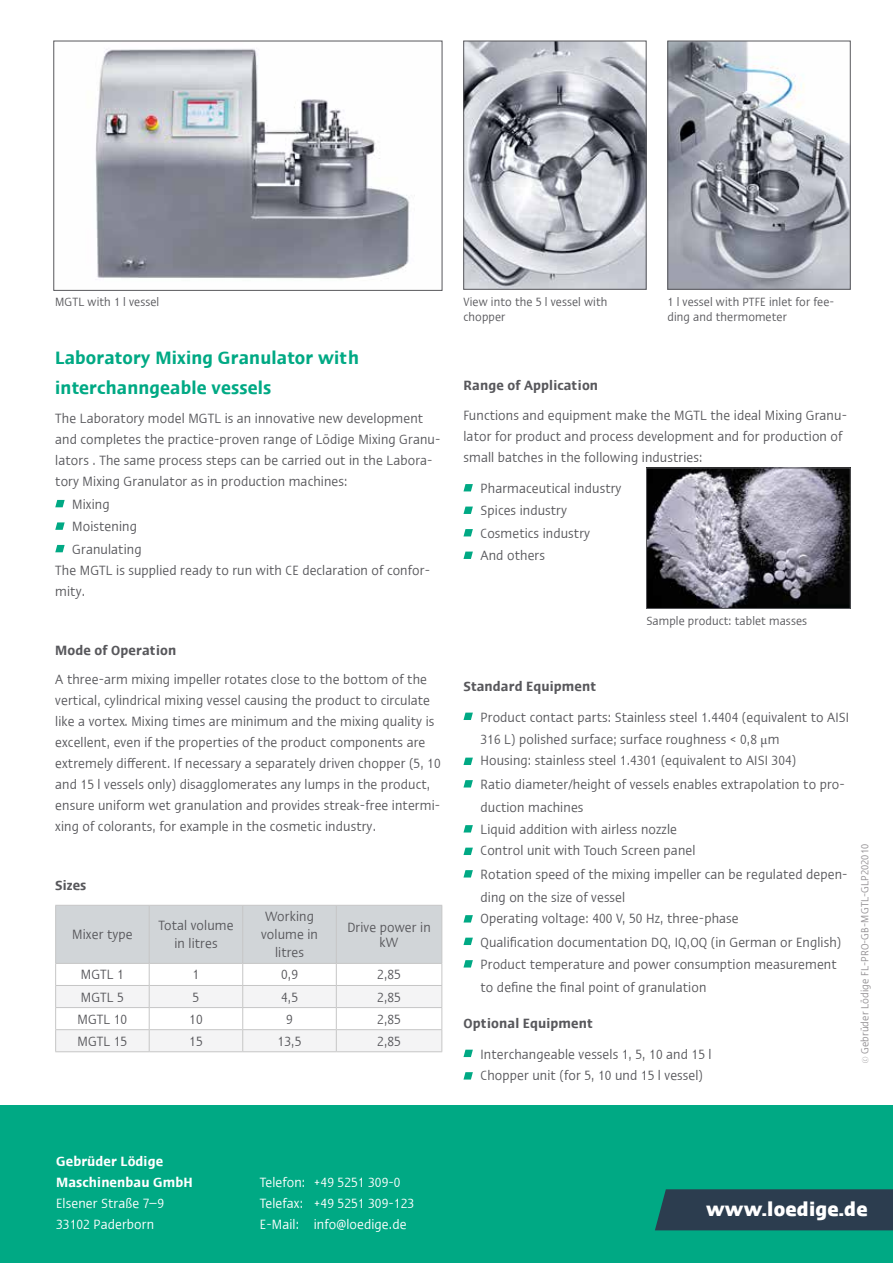
<style>
.page{position:relative;width:893px;height:1263px;background:#fff}
.page>*{position:absolute;margin:0;border:0;box-sizing:border-box;transform-origin:0 0}
.t1{font:700 condensed 19.5px "Ergo Com";letter-spacing:.01em;color:#fff}
.t2{font:600 condensed 18px/29.5px "Ergo Com";letter-spacing:.01em;color:#00a984}
.t3{font:condensed 13.5px/21px "Ergo Com";letter-spacing:.01em;color:#58585c}
.t4{font:condensed 13.5px/21px "Ergo Com";letter-spacing:.01em;color:#fff}
.t5{font:600 condensed 13.5px "Ergo Com";letter-spacing:.01em;color:#58585c}
.t6{font:600 condensed 13.5px/21px "Ergo Com";letter-spacing:.01em;color:#fff}
.t7{font:condensed 12px/15px "Ergo Com";letter-spacing:.01em;color:#58585c}
.t8{font:condensed 10.5px "Ergo Com";letter-spacing:.01em;color:#939093}
.s1{font-family:"Minion Pro";font-stretch:normal}
</style>
<div class="page">
<div style="left:0;top:1106px;width:893px;height:157px;background:#00a984"></div>
<div style="left:655px;top:1189px;width:238px;height:41px;background:#2c3d4f"></div>
<svg style="left:55px;top:500px;width:10px;height:7px"></svg>
<svg style="left:55px;top:522px;width:10px;height:8px"></svg>
<svg style="left:55px;top:545px;width:10px;height:7px"></svg>
<svg style="left:55px;top:905px;width:387px;height:146px"></svg>
<hr style="left:55px;top:1051px;width:94px;height:1px;background:#c6c6c6">
<hr style="left:149px;top:1051px;width:94px;height:1px;background:#c6c6c6">
<hr style="left:243px;top:1051px;width:93px;height:1px;background:#c6c6c6">
<hr style="left:336px;top:1051px;width:106px;height:1px;background:#c6c6c6">
<svg style="left:463px;top:484px;width:10px;height:7px"></svg>
<svg style="left:463px;top:507px;width:10px;height:7px"></svg>
<svg style="left:463px;top:529px;width:10px;height:7px"></svg>
<svg style="left:463px;top:552px;width:10px;height:7px"></svg>
<svg style="left:463px;top:713px;width:10px;height:7px"></svg>
<svg style="left:463px;top:758px;width:10px;height:7px"></svg>
<svg style="left:463px;top:780px;width:10px;height:7px"></svg>
<svg style="left:463px;top:825px;width:10px;height:7px"></svg>
<svg style="left:463px;top:848px;width:10px;height:7px"></svg>
<svg style="left:463px;top:870px;width:10px;height:7px"></svg>
<svg style="left:463px;top:915px;width:10px;height:7px"></svg>
<svg style="left:463px;top:938px;width:10px;height:7px"></svg>
<svg style="left:463px;top:960px;width:10px;height:7px"></svg>
<svg style="left:463px;top:1050px;width:10px;height:7px"></svg>
<svg style="left:463px;top:1072px;width:10px;height:7px"></svg>
<img style="left:95px;top:48px;width:320px;height:231px">
<div style="left:54px;top:41px;width:388px;height:250px;border:1px solid #58585c"></div>
<img style="left:465px;top:43px;width:179px;height:244px">
<div style="left:463px;top:41px;width:183px;height:248px;border:1px solid #58585c"></div>
<img style="left:670px;top:43px;width:178px;height:244px">
<div style="left:668px;top:41px;width:182px;height:248px;border:1px solid #58585c"></div>
<img style="left:648px;top:470px;width:200px;height:137px">
<div style="left:646px;top:468px;width:204px;height:141px;border:1px solid #58585c"></div>
<p class="t7" style="left:55px;top:293px;width:105px">MGTL with 1 l vessel</p>
<p class="t7" style="left:463px;top:293px;width:145px">View into the 5 l vessel with chopper</p>
<p class="t7" style="left:668px;top:293px;width:168px">1 l vessel with PTFE inlet for fee&shy;ding and thermometer</p>
<h2 class="t2" style="left:55px;top:342px;width:305px">Laboratory Mixing Granulator with interchanngeable vessels</h2>
<p class="t3" style="left:55px;top:407px;width:387px">The Laboratory model MGTL is an innovative new development and completes the practice-proven range of Lödige Mixing Granu&shy;lators . The same process steps can be carried out in the Labora&shy;tory Mixing Granulator as in production machines:</p>
<p class="t3" style="left:72px;top:492px;width:71px;line-height:22.5px">Mixing<br>Moistening<br>Granulating</p>
<p class="t3" style="left:55px;top:559px;width:376px">The MGTL is supplied ready to run with CE declaration of confor&shy;mity.</p>
<p class="t5" style="left:55px;top:640px;width:123px">Mode of Operation</p>
<p class="t3" style="left:55px;top:668px;width:387px">A three-arm mixing impeller rotates close to the bottom of the vertical, cylindrical mixing vessel causing the product to circulate like a vortex. Mixing times are minimum and the mixing quality is excellent, even if the properties of the product components are extremely different. If necessary a separately driven chopper (5, 10 and 15 l vessels only) disagglomerates any lumps in the product, ensure uniform wet granulation and provides streak-free intermi&shy;xing of colorants, for example in the cosmetic industry.</p>
<p class="t5" style="left:55px;top:876px;width:33px">Sizes</p>
<p class="t3" style="left:72px;top:923px;width:62px">Mixer type</p>
<p class="t3" style="left:158px;top:916px;width:77px;line-height:18px;text-align:center">Total volume in litres</p>
<p class="t3" style="left:261px;top:907px;width:58px;line-height:18px;text-align:center">Working volume in litres</p>
<p class="t3" style="left:347px;top:919px;width:85px;line-height:15px;text-align:center">Drive power in kW</p>
<p class="t3" style="left:81px;top:963px;width:44px">MGTL 1</p>
<p class="t3" style="left:193px;top:963px;width:8px">1</p>
<p class="t3" style="left:281px;top:963px;width:18px">0,9</p>
<p class="t3" style="left:377px;top:963px;width:25px">2,85</p>
<p class="t3" style="left:81px;top:985px;width:44px">MGTL 5</p>
<p class="t3" style="left:193px;top:985px;width:8px">5</p>
<p class="t3" style="left:281px;top:985px;width:18px">4,5</p>
<p class="t3" style="left:377px;top:985px;width:25px">2,85</p>
<p class="t3" style="left:78px;top:1007px;width:51px">MGTL 10</p>
<p class="t3" style="left:189px;top:1007px;width:15px">10</p>
<p class="t3" style="left:286px;top:1007px;width:8px">9</p>
<p class="t3" style="left:377px;top:1007px;width:25px">2,85</p>
<p class="t3" style="left:78px;top:1029px;width:51px">MGTL 15</p>
<p class="t3" style="left:189px;top:1029px;width:15px">15</p>
<p class="t3" style="left:278px;top:1029px;width:25px">13,5</p>
<p class="t3" style="left:377px;top:1029px;width:25px">2,85</p>
<p class="t5" style="left:463px;top:376px;width:136px">Range of Application</p>
<p class="t3" style="left:463px;top:404px;width:385px">Functions and equipment make the MGTL the ideal Mixing Granu&shy;lator for product and process development and for production of small batches in the following industries:</p>
<p class="t3" style="left:480px;top:476px;width:143px;line-height:22.5px">Pharmaceutical industry<br>Spices industry<br>Cosmetics industry<br>And others</p>
<p class="t7" style="left:646px;top:612px;width:162px">Sample product: tablet masses</p>
<p class="t5" style="left:463px;top:676px;width:134px">Standard Equipment</p>
<p class="t3" style="left:480px;top:704px;width:370px;line-height:22.5px">Product contact parts: Stainless steel 1.4404 (equivalent to AISI<br>316 L) polished surface; surface roughness &lt; 0,8 <span class="s1">µ</span>m</p>
<p class="t3" style="left:480px;top:747px;width:366px;line-height:24px">Housing: stainless steel 1.4301 (equivalent to AISI 304)<br>Ratio diameter/height of vessels enables extrapolation to pro-</p>
<p class="t3" style="left:480px;top:794px;width:198px;line-height:22.5px">duction machines<br>Liquid addition with airless nozzle</p>
<p class="t3" style="left:480px;top:837px;width:369px;line-height:24px">Control unit with Touch Screen panel<br>Rotation speed of the mixing impeller can be regulated depen-</p>
<p class="t3" style="left:480px;top:885px;width:260px">ding on the size of vessel<br>Operating voltage: 400 V, 50 Hz, three-phase</p>
<p class="t3" style="left:480px;top:929px;width:362px;line-height:22.5px">Qualification documentation DQ, IQ,OQ (in German or English)<br>Product temperature and power consumption measurement to define the final point of granulation</p>
<p class="t5" style="left:463px;top:1013px;width:131px">Optional Equipment</p>
<p class="t3" style="left:480px;top:1042px;width:233px">Interchangeable vessels 1, 5, 10 and 15 l<br>Chopper unit (for 5, 10 und 15 l vessel)</p>
<p class="t8" style="left:857px;top:1063px;width:221px;rotate:-90deg">© Gebrüder Lödige FL-PRO-GB-MGTL-GLP202010</p>
<p class="t6" style="left:56px;top:1149px;width:138px">Gebrüder Lödige<br>Maschinenbau GmbH</p>
<p class="t4" style="left:56px;top:1191px;width:109px">Elsener Straße 7–9<br>33102 Paderborn</p>
<p class="t4" style="left:260px;top:1170px;width:156px">Telefon: +49 5251 309-0<br>Telefax: +49 5251 309-123<br>E-Mail: info@loedige.de</p>
<h1 class="t1" style="left:706px;top:1195px;width:163px">www.loedige.de</h1>
</div>
